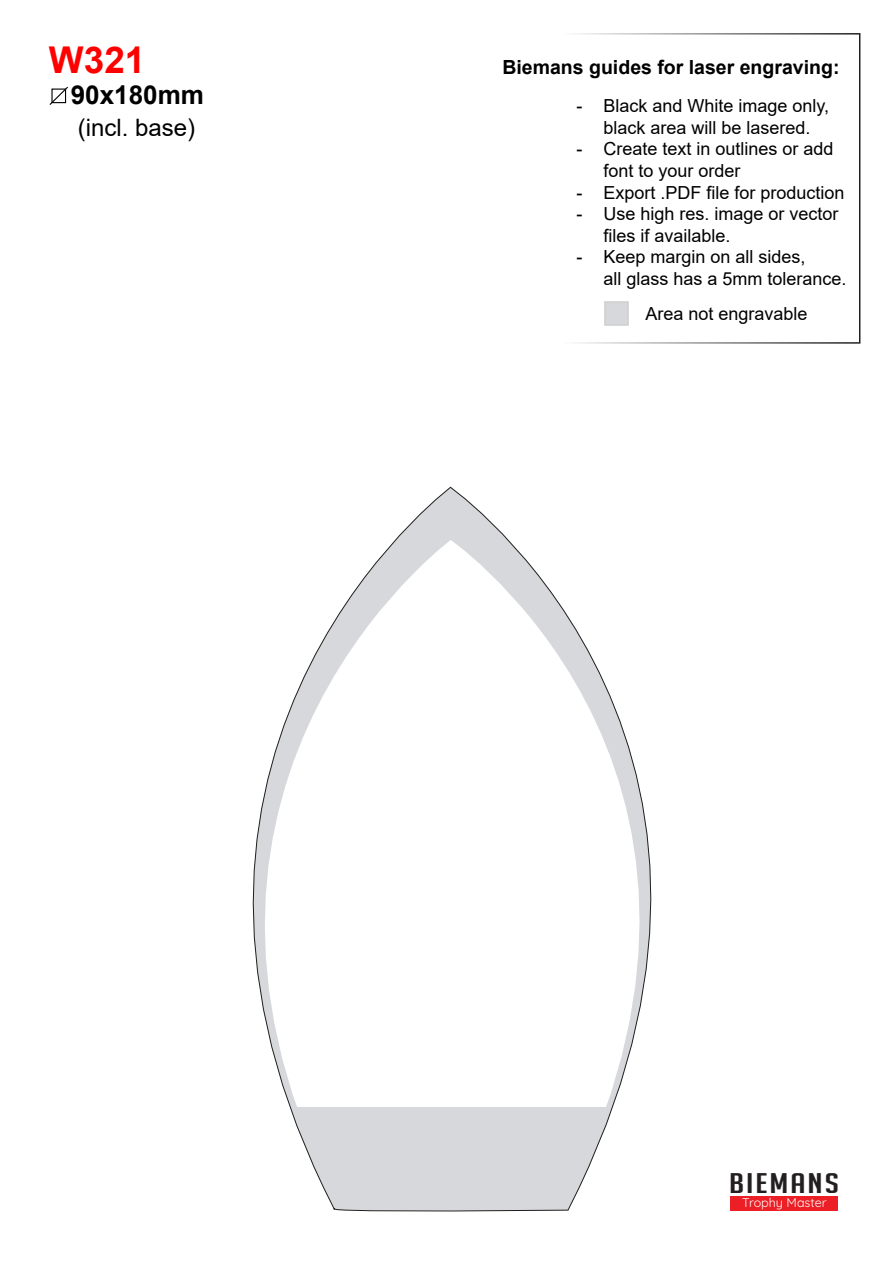
<style>
.page{position:relative;width:893px;height:1263px;background:#fff}
.page>*{position:absolute;margin:0;border:0;box-sizing:border-box;transform-origin:0 0}
.t1{font:700 36.9px "Arial";color:#f00}
.t2{font:27.75px "Big Noodle Titling";letter-spacing:.05em;color:#231f20;scale:1.43 1}
.t3{font:700 26.1px "Arial";color:#000}
.t4{font:24px "Arial";color:#000}
.t5{font:700 19.5px "Arial";color:#000}
.t6{font:18px/21.6px "Arial";color:#000}
.t7{font:12.6px "Quicksand";color:#fff}
</style>
<div class="page">
<svg style="left:49px;top:86px;width:19px;height:19px"></svg>
<div style="left:604px;top:301px;width:25px;height:25px;background:#d6d8dc"></div>
<div style="left:561px;top:33px;width:299px;height:311px;border:2px solid #fff"></div>
<div style="left:731px;top:1197px;width:107px;height:14px;background:#eb1f25"></div>
<svg style="left:252px;top:486px;width:400px;height:725px"></svg>
<h1 class="t1" style="left:49px;top:34px;width:98px">W321</h1>
<h3 class="t3" style="left:71px;top:77px;width:135px">90x180mm</h3>
<h3 class="t4" style="left:78px;top:111px;width:119px">(incl. base)</h3>
<p class="t5" style="left:502px;top:53px;width:339px">Biemans guides for laser engraving:</p>
<p class="t6" style="left:576px;top:95px;width:254px;text-align:center">- Black and White image only, black area will be lasered.</p>
<p class="t6" style="left:603px;top:138px;width:232px;text-indent:-27px">- Create text in outlines or add font to your order</p>
<p class="t6" style="left:576px;top:181px;width:270px">- Export .PDF file for production</p>
<p class="t6" style="left:603px;top:203px;width:237px;text-indent:-27px">- Use high res. image or vector files if available.</p>
<p class="t6" style="left:603px;top:246px;width:245px;text-indent:-27px">- Keep margin on all sides,<br>all glass has a 5mm tolerance.</p>
<p class="t6" style="left:646px;top:303px;width:164px">Area not engravable</p>
<h2 class="t2" style="left:729px;top:1168px;width:78px">BIEMANS</h2>
<p class="t7" style="left:742px;top:1193px;width:86px">Trophy Master</p>
</div>
